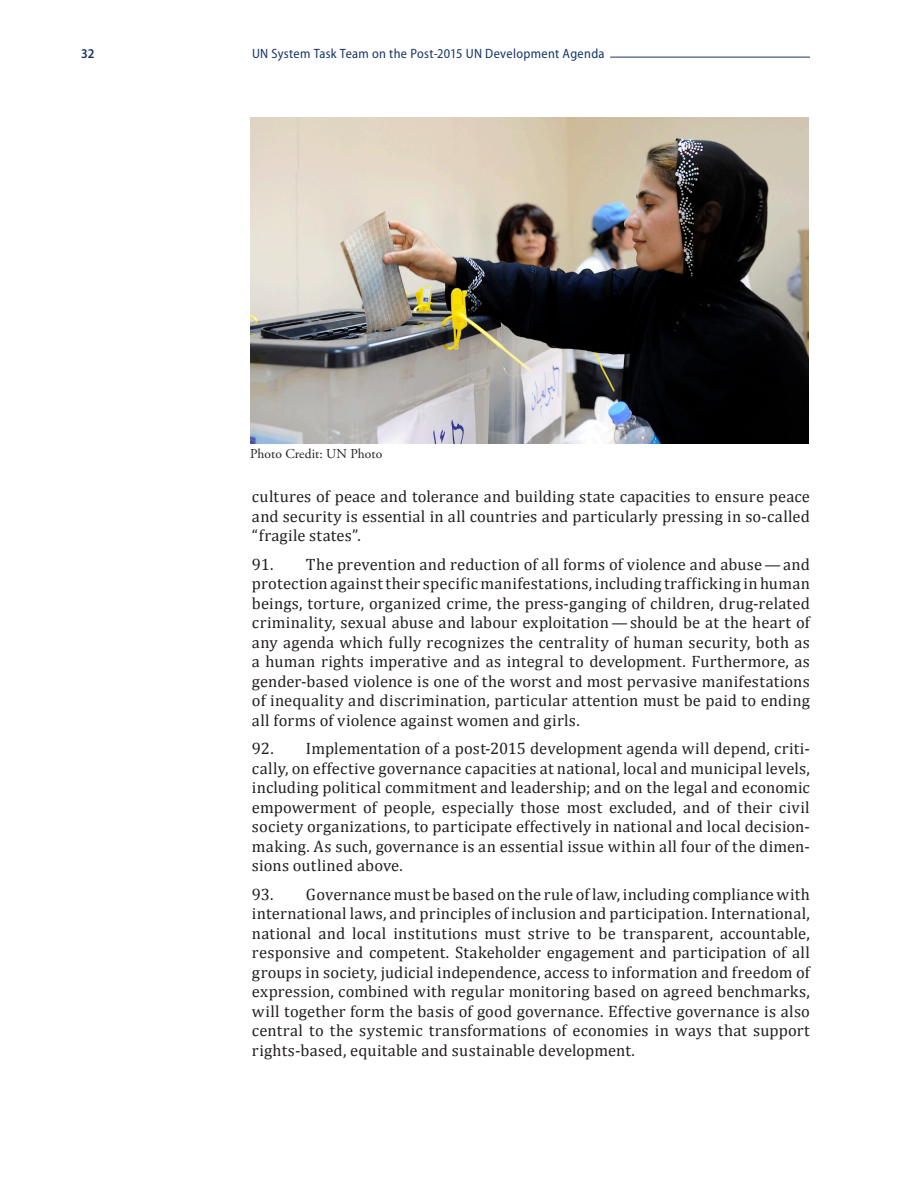
<style>
.page{position:relative;width:918px;height:1188px;background:#fff}
.page>*{position:absolute;margin:0;border:0;box-sizing:border-box;transform-origin:0 0}
.Body_Text_number{font:16.5px/19.5px "Cambria";letter-spacing:.01em;color:#231f20;text-align:justify}
.End_Notes{font:16.5px/19.5px "Cambria";letter-spacing:.01em;color:#231f20;text-align:justify}
.t1{font:semi-condensed 13.5px "Myriad Pro";letter-spacing:.025em;color:#183669}
.t2{font:13.5px "Adobe Garamond Pro";letter-spacing:.005em;color:#231f20}
.t3{font:600 semi-condensed 13.5px "Myriad Pro";color:#183669}
</style>
<div class="page">
<hr style="left:610px;top:57px;width:200px;height:1px;background:#183669">
<img style="left:250px;top:117px;width:558px;height:326px">
<p class="t3" style="left:81px;top:46px;width:15px">32</p>
<p class="t1" style="left:252px;top:46px;width:354px">UN System Task Team on the Post-2015 UN Development Agenda</p>
<p class="t2" style="left:250px;top:446px;width:134px">Photo Credit: UN Photo</p>
<p class="End_Notes" style="left:252px;top:487px;width:559px">cultures of peace and tolerance and building state capacities to ensure peace and security is essential in all countries and particularly pressing in so-called “fragile states”.</p>
<p class="Body_Text_number" style="left:252px;top:554px;width:560px">91. The prevention and reduction of all forms of violence and abuse—and protection againsttheir specific manifestations, including trafficking in human beings, torture, organized crime, the press-ganging of children, drug-related criminality, sexual abuse and labour exploitation—should be at the heart of any agenda which fully recognizes the centrality of human security, both as a human rights imperative and as integral to development. Furthermore, as gender-based violence is one of the worst and most pervasive manifestations of inequality and discrimination, particular attention must be paid to ending all forms of violence against women and girls.</p>
<p class="Body_Text_number" style="left:252px;top:739px;width:559px">92. Implementation of a post-2015 development agenda will depend, criti&shy;cally, on effective governance capacities at national, local and municipal levels, including political commitment and leadership; and on the legal and economic empowerment of people, especially those most excluded, and of their civil society organizations, to participate effectively in national and local decision&shy;making. As such, governance is an essential issue within all four of the dimen&shy;sions outlined above.</p>
<p class="Body_Text_number" style="left:252px;top:884px;width:560px">93. Governance must be based on the rule of law, including compliance with international laws, and principles of inclusion and participation. International, national and local institutions must strive to be transparent, accountable, responsive and competent. Stakeholder engagement and participation of all groups in society, judicial independence, access to information and freedom of expression, combined with regular monitoring based on agreed benchmarks, will together form the basis of good governance. Effective governance is also central to the systemic transformations of economies in ways that support rights-based, equitable and sustainable development.</p>
</div>
